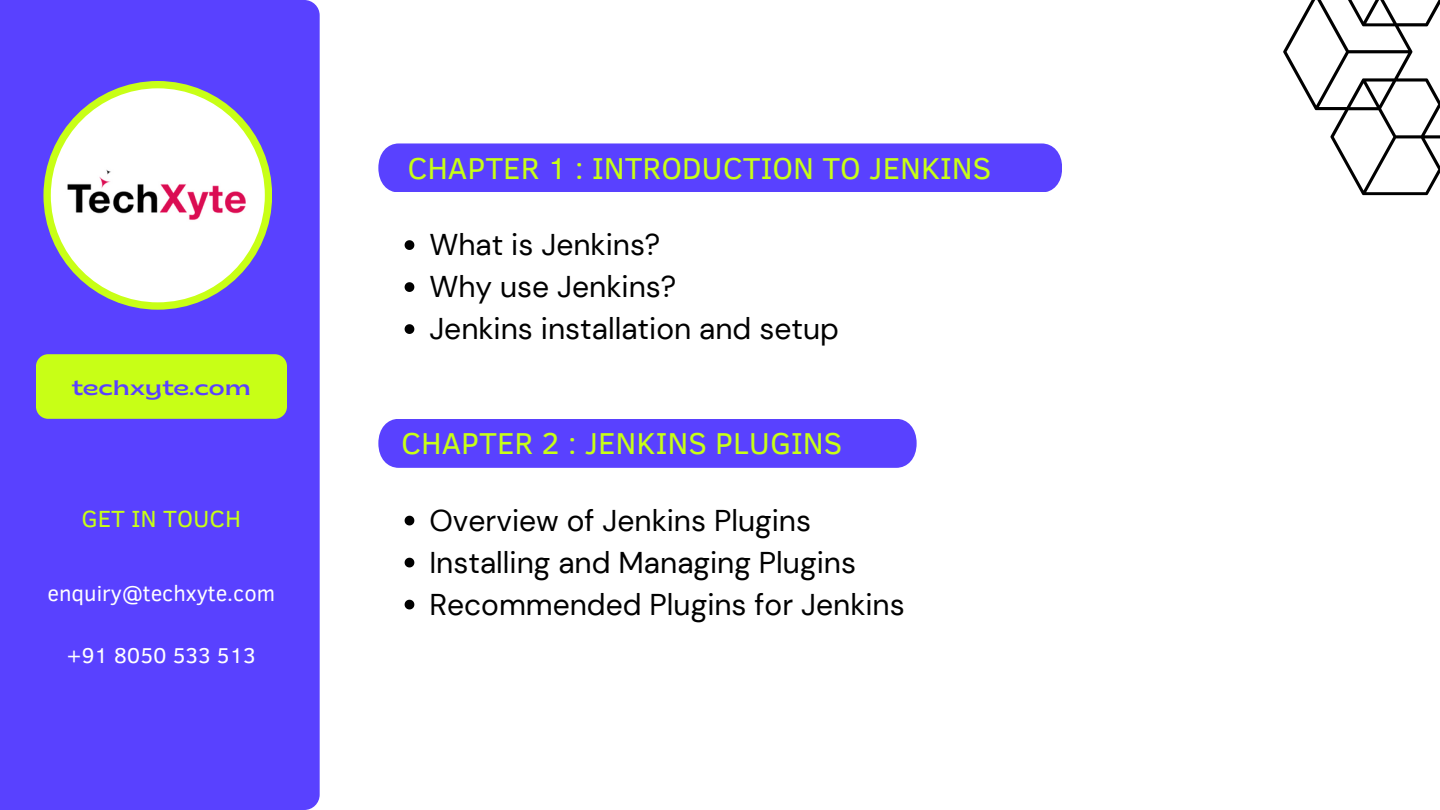
<style>
.page{position:relative;width:1440px;height:810px;background:#fff}
.page>*{position:absolute;margin:0;border:0;box-sizing:border-box;transform-origin:0 0}
.t1{font:31px "Clear Sans";color:#c8ff16}
.t2{font:30px "DM Sans";color:#000}
.t3{font:24px "Clear Sans";color:#c8ff16}
.t4{font:22px "Clear Sans";color:#fff}
.t5{font:semi-expanded 21px "Brice";color:#5941ff}
</style>
<div class="page">
<div style="left:0;top:0;width:320px;height:810px;background:#5941ff"></div>
<div style="left:36px;top:354px;width:251px;height:65px;background:#c8ff16;border-radius:12px"></div>
<div style="left:378px;top:143px;width:684px;height:49px;background:#5941ff"></div>
<div style="left:43px;top:81px;width:229px;height:229px;background:#c8ff16;border-radius:50%"></div>
<img style="left:51px;top:88px;width:214px;height:214px;border-radius:50%">
<svg style="left:405px;top:240px;width:9px;height:10px"></svg>
<svg style="left:405px;top:282px;width:9px;height:10px"></svg>
<svg style="left:405px;top:324px;width:9px;height:10px"></svg>
<svg style="left:405px;top:516px;width:9px;height:9px"></svg>
<svg style="left:405px;top:558px;width:9px;height:9px"></svg>
<svg style="left:405px;top:600px;width:9px;height:9px"></svg>
<svg style="left:1283px;top:0;width:157px;height:195px"></svg>
<div style="left:378px;top:419px;width:539px;height:49px;background:#5941ff"></div>
<p class="t1" style="left:407px;top:145px;width:586px">CHAPTER 1 : INTRODUCTION TO JENKINS</p>
<p class="t5" style="left:72px;top:379px;width:181px">techxyte.com</p>
<p class="t2" style="left:429px;top:225px;width:233px">What is Jenkins?</p>
<p class="t2" style="left:429px;top:267px;width:249px">Why use Jenkins?</p>
<p class="t2" style="left:429px;top:309px;width:411px">Jenkins installation and setup</p>
<p class="t1" style="left:401px;top:421px;width:443px">CHAPTER 2 : JENKINS PLUGINS</p>
<p class="t3" style="left:81px;top:501px;width:161px">GET IN TOUCH</p>
<p class="t2" style="left:429px;top:501px;width:383px">Overview of Jenkins Plugins</p>
<p class="t2" style="left:429px;top:543px;width:428px">Installing and Managing Plugins</p>
<p class="t2" style="left:429px;top:585px;width:477px">Recommended Plugins for Jenkins</p>
<p class="t4" style="left:47px;top:578px;width:229px">enquiry@techxyte.com</p>
<p class="t4" style="left:67px;top:639px;width:191px">+91 8050 533 513</p>
</div>
